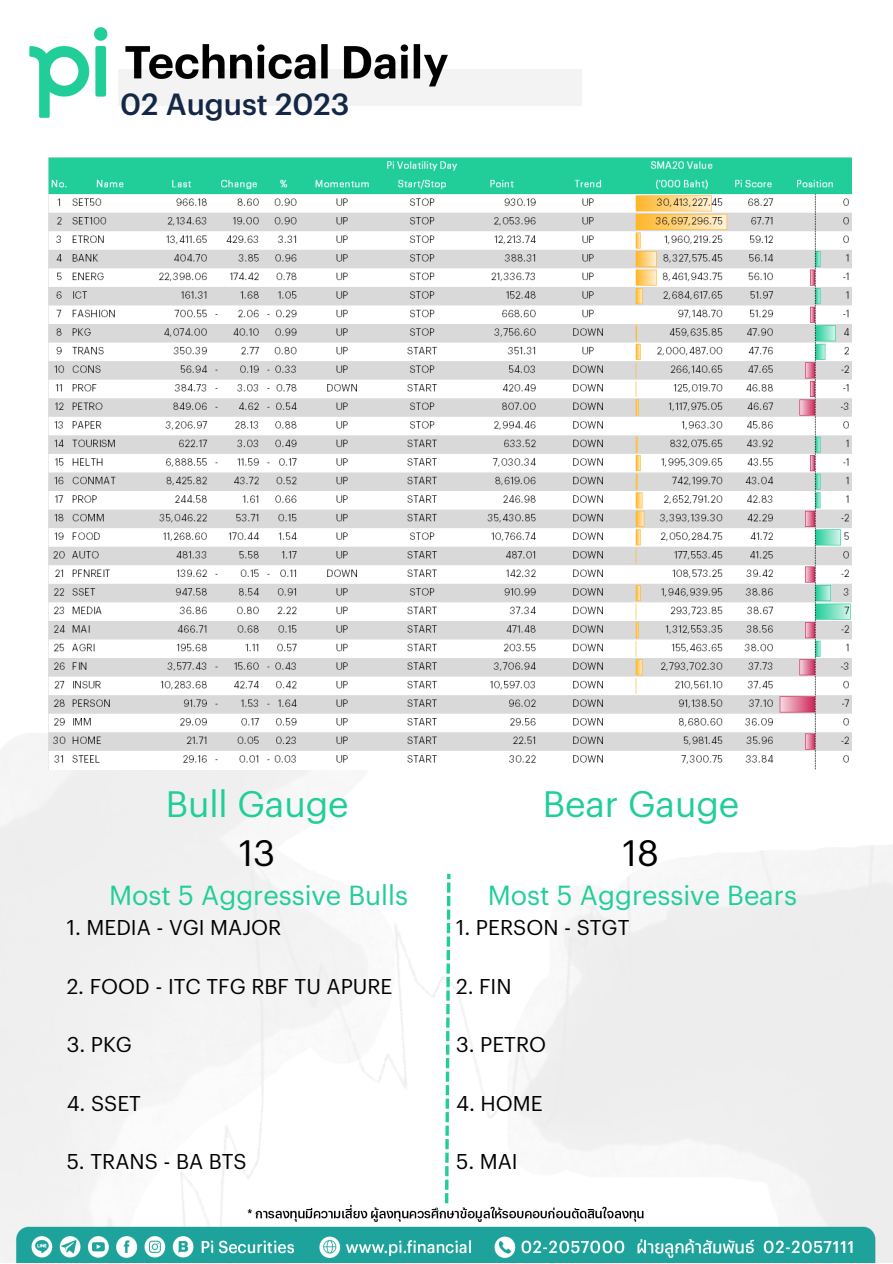
<style>
.page{position:relative;width:893px;height:1264px;background:#fff}
.page>*{position:absolute;margin:0;border:0;box-sizing:border-box;transform-origin:0 0}
.t1{font:36px "Graphik TH";color:#21ce99}
.t2{font:36px "Graphik TH";color:#000}
.t3{font:500 30px "Graphik TH";color:#142846}
.t4{font:27px "Graphik TH";color:#21ce99}
.t5{font:21px "Graphik TH";color:#000}
</style>
<div class="page">
<img style="left:0;top:711px;width:892px;height:488px">
<svg style="left:445px;top:1139px;width:3px;height:60px"></svg>
<svg style="left:445px;top:1125px;width:4px;height:10px"></svg>
<svg style="left:445px;top:1112px;width:4px;height:10px"></svg>
<svg style="left:445px;top:1098px;width:4px;height:10px"></svg>
<svg style="left:445px;top:1085px;width:4px;height:10px"></svg>
<svg style="left:446px;top:990px;width:3px;height:91px"></svg>
<svg style="left:446px;top:977px;width:4px;height:10px"></svg>
<svg style="left:446px;top:963px;width:4px;height:10px"></svg>
<svg style="left:446px;top:950px;width:4px;height:10px"></svg>
<svg style="left:446px;top:936px;width:4px;height:10px"></svg>
<svg style="left:446px;top:923px;width:4px;height:10px"></svg>
<svg style="left:447px;top:873px;width:3px;height:46px"></svg>
<img style="left:0;top:1199px;width:892px;height:63px">
<div style="left:118px;top:69px;width:463px;height:37px;background:#f3f3f3"></div>
<img style="left:29px;top:27px;width:419px;height:91px">
<img style="left:49px;top:157px;width:802px;height:612px">
<p class="t3" style="left:120px;top:81px;width:231px">02 August 2023</p>
<p class="t1" style="left:166px;top:776px;width:184px">Bull Gauge</p>
<p class="t2" style="left:239px;top:825px;width:38px">13</p>
<p class="t1" style="left:542px;top:776px;width:198px">Bear Gauge</p>
<p class="t2" style="left:623px;top:825px;width:38px">18</p>
<p class="t4" style="left:109px;top:874px;width:300px">Most 5 Aggressive Bulls</p>
<p class="t5" style="left:67px;top:911px;width:216px">1. MEDIA - VGI MAJOR</p>
<p class="t4" style="left:488px;top:874px;width:310px">Most 5 Aggressive Bears</p>
<p class="t5" style="left:456px;top:911px;width:175px">1. PERSON - STGT</p>
<p class="t5" style="left:67px;top:970px;width:327px">2. FOOD - ITC TFG RBF TU APURE</p>
<p class="t5" style="left:456px;top:970px;width:57px">2. FIN</p>
<p class="t5" style="left:67px;top:1028px;width:67px">3. PKG</p>
<p class="t5" style="left:456px;top:1028px;width:92px">3. PETRO</p>
<p class="t5" style="left:67px;top:1087px;width:76px">4. SSET</p>
<p class="t5" style="left:456px;top:1087px;width:88px">4. HOME</p>
<p class="t5" style="left:67px;top:1145px;width:181px">5. TRANS - BA BTS</p>
<p class="t5" style="left:456px;top:1145px;width:63px">5. MAI</p>
</div>
